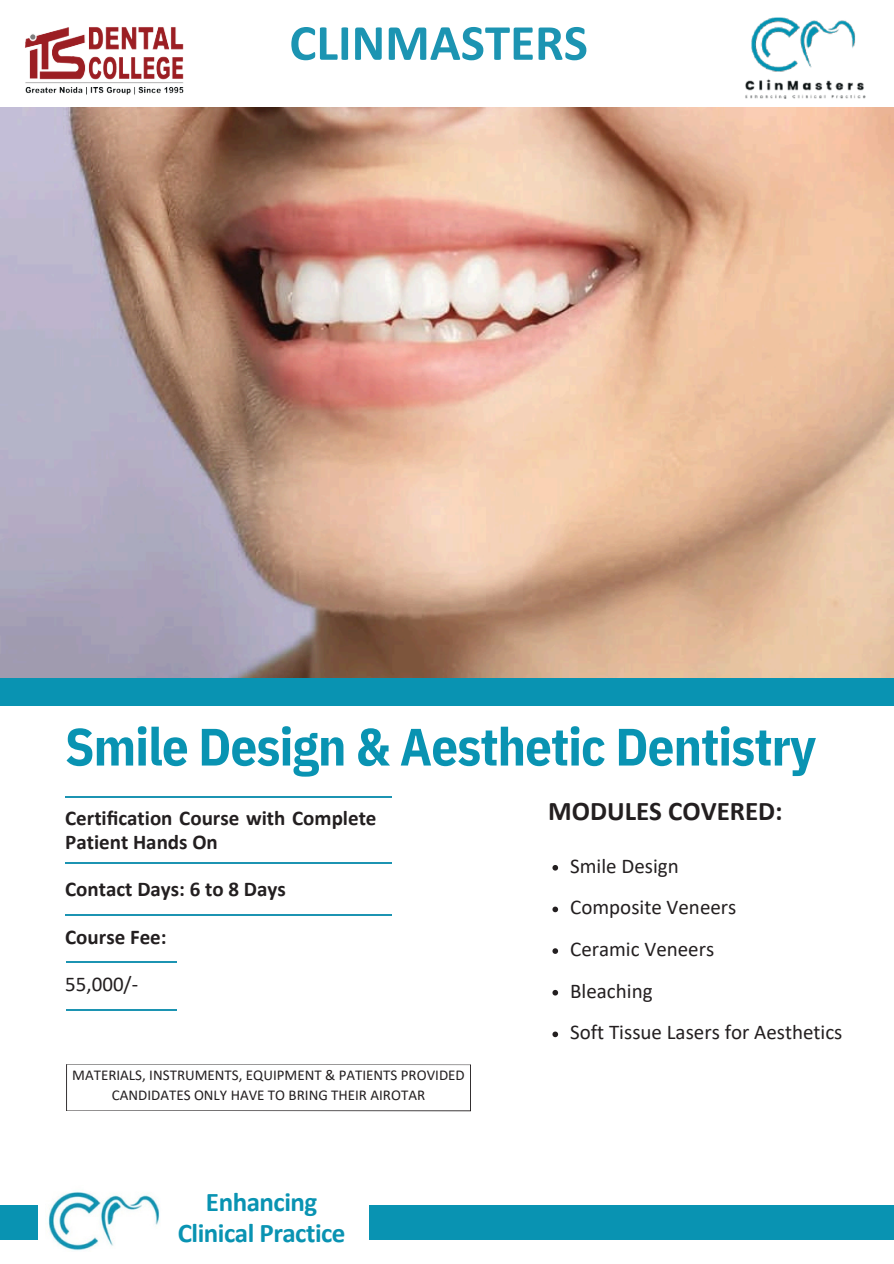
<style>
.page{position:relative;width:894px;height:1264px;background:#fff}
.page>*{position:absolute;margin:0;border:0;box-sizing:border-box;transform-origin:0 0}
.t1{font:700 52.5px "IBM Plex Sans Cond";letter-spacing:-.015em;color:#0993b2}
.t2{font:700 51px "Calibri";color:#1c94b2}
.t3{font:700 27px/31.5px "Calibri";letter-spacing:-.015em;color:#0993b2;text-align:center}
.t4{font:700 27px "Calibri";color:#231f20}
.t5{font:21px "Calibri";color:#231f20}
.t6{font:700 21px/23.7px "Calibri";color:#231f20}
.t7{font:15px/20.2px "Calibri";color:#231f20;text-align:center}
</style>
<div class="page">
<img style="left:0;top:108px;width:893px;height:570px">
<img style="left:25px;top:27px;width:159px;height:68px">
<img style="left:737px;top:17px;width:134px;height:91px">
<div style="left:0;top:1205px;width:893px;height:34px;background:#0993b2"></div>
<div style="left:39px;top:1175px;width:329px;height:88px;background:#fff"></div>
<img style="left:48px;top:1191px;width:112px;height:60px">
<hr style="left:65px;top:796px;width:326px;height:2px;background:#1c94b2">
<hr style="left:65px;top:862px;width:326px;height:2px;background:#1c94b2">
<hr style="left:65px;top:914px;width:326px;height:1px;background:#1c94b2">
<hr style="left:66px;top:961px;width:110px;height:2px;background:#1c94b2">
<hr style="left:66px;top:1009px;width:110px;height:1px;background:#1c94b2">
<svg style="left:66px;top:1064px;width:404px;height:47px"></svg>
<div style="left:0;top:678px;width:893px;height:27px;background:#0993b2"></div>
<svg style="left:552px;top:865px;width:6px;height:5px"></svg>
<svg style="left:552px;top:906px;width:6px;height:6px"></svg>
<svg style="left:552px;top:948px;width:6px;height:5px"></svg>
<svg style="left:552px;top:989px;width:6px;height:6px"></svg>
<svg style="left:552px;top:1031px;width:6px;height:6px"></svg>
<h5 class="t2" style="left:289px;top:21px;width:300px">CLINMASTERS</h5>
<h2 class="t1" style="left:65px;top:711px;width:752px">Smile Design &amp; Aesthetic Dentistry</h2>
<p class="t6" style="left:65px;top:808px;width:313px">Certification Course with Complete<br>Patient Hands On</p>
<h1 class="t6" style="left:65px;top:879px;width:222px">Contact Days: 6 to 8 Days</h1>
<p class="t6" style="left:65px;top:926px;width:103px">Course Fee:</p>
<p class="t5" style="left:65px;top:975px;width:74px">55,000/-</p>
<h5 class="t7" style="left:72px;top:1065px;width:394px">MATERIALS, INSTRUMENTS, EQUIPMENT &amp; PATIENTS PROVIDED<br>CANDIDATES ONLY HAVE TO BRING THEIR AIROTAR</h5>
<h5 class="t3" style="left:178px;top:1187px;width:169px">Enhancing<br>Clinical Practice</h5>
<h6 class="t4" style="left:548px;top:800px;width:236px">MODULES COVERED:</h6>
<h3 class="t5" style="left:570px;top:857px;width:110px">Smile Design</h3>
<p class="t5" style="left:570px;top:898px;width:168px">Composite Veneers</p>
<p class="t5" style="left:570px;top:940px;width:145px">Ceramic Veneers</p>
<p class="t5" style="left:570px;top:982px;width:84px">Bleaching</p>
<p class="t5" style="left:570px;top:1023px;width:274px">Soft Tissue Lasers for Aesthetics</p>
</div>
